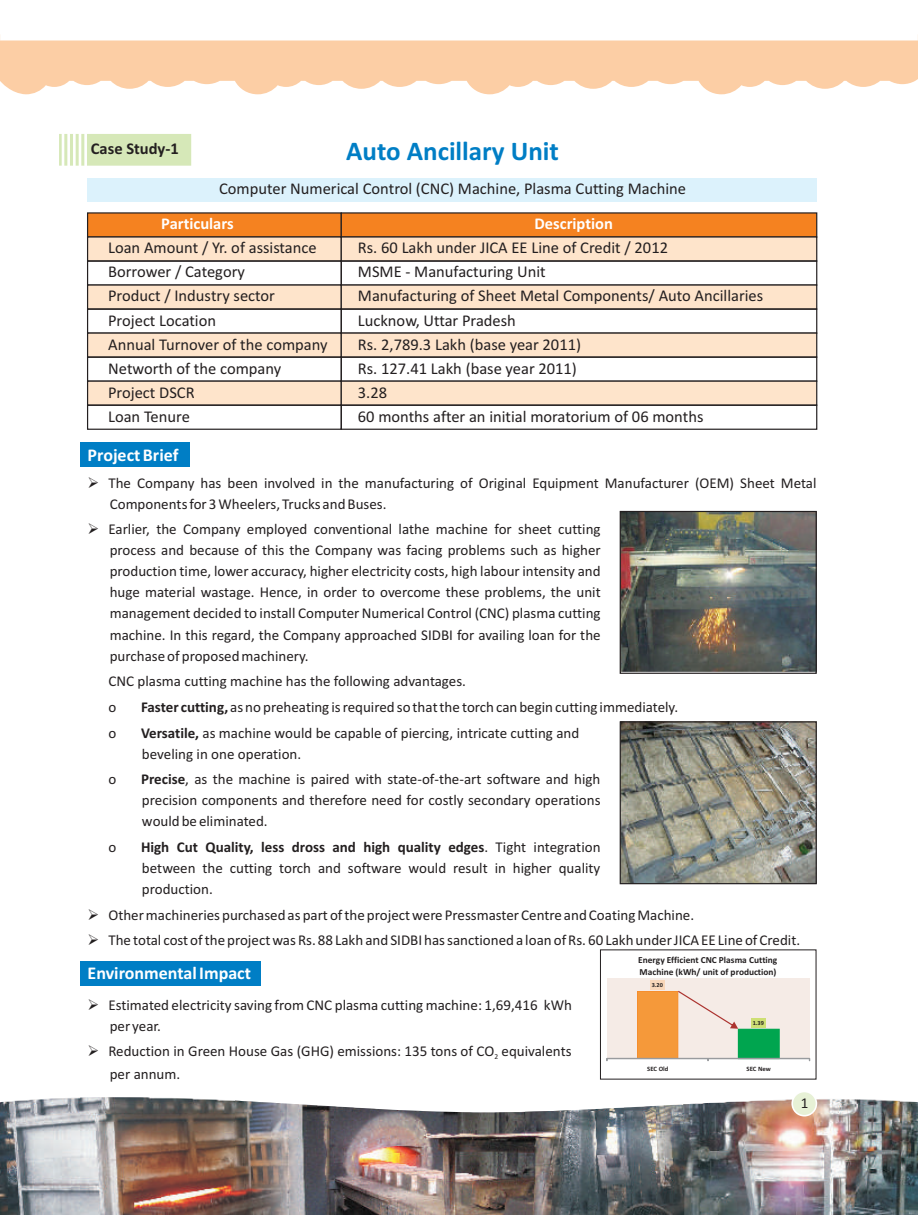
<style>
.page{position:relative;width:918px;height:1215px;background:#fff}
.page>*{position:absolute;margin:0;border:0;box-sizing:border-box;transform-origin:0 0}
.t1{font:700 27px "Calibri";color:#007ec5}
.t2{font:700 18px "Calibri";color:#fff}
.t3{font:16.5px "Calibri";color:#231f20}
.t4{font:700 16.5px "Calibri";color:#fff}
.t5{font:700 16.5px "Calibri";color:#231f20}
.t6{font:15px/21px "Calibri";color:#231f20}
.t7{font:700 9.3px/11.6px "Calibri";color:#231f20}
.t8{font:7.5px "Calibri";color:#231f20}
.t9{font:700 6.6px "Calibri";color:#231f20}
.t10{font:700 6.15px "Calibri";color:#231f20}
.s1{font-weight:700}
</style>
<div class="page">
<svg style="left:1px;top:35px;width:917px;height:59px;fill:#fccea5"></svg>
<img style="left:1px;top:1097px;width:235px;height:118px">
<img style="left:236px;top:1100px;width:290px;height:115px">
<img style="left:526px;top:1105px;width:131px;height:110px">
<img style="left:657px;top:1099px;width:261px;height:116px">
<svg style="left:791px;top:1091px;width:26px;height:26px"></svg>
<div style="left:793px;top:1092px;width:23px;height:23px;background:#e7f1d6;border-radius:50%"></div>
<img style="left:622px;top:723px;width:193px;height:159px">
<div style="left:620px;top:721px;width:197px;height:163px;border:1px solid #231f20"></div>
<svg style="left:59px;top:134px;width:132px;height:32px;background:#daeabf"></svg>
<div style="left:88px;top:178px;width:729px;height:23px;background:#dcf2fc"></div>
<div style="left:87px;top:212px;width:255px;height:26px;background:#f58220"></div>
<div style="left:341px;top:212px;width:476px;height:26px;background:#f58220"></div>
<div style="left:87px;top:236px;width:255px;height:26px;background:#fee4cb;border:1px solid #231f20"></div>
<div style="left:341px;top:236px;width:476px;height:26px;background:#fee4cb;border:1px solid #231f20"></div>
<div style="left:87px;top:260px;width:255px;height:26px;border:1px solid #231f20"></div>
<div style="left:341px;top:260px;width:476px;height:26px;border:1px solid #231f20"></div>
<div style="left:87px;top:284px;width:255px;height:26px;background:#fee4cb;border:1px solid #231f20"></div>
<div style="left:341px;top:284px;width:476px;height:26px;background:#fee4cb;border:1px solid #231f20"></div>
<div style="left:87px;top:308px;width:255px;height:26px;border:1px solid #231f20"></div>
<div style="left:341px;top:308px;width:476px;height:26px;border:1px solid #231f20"></div>
<div style="left:87px;top:332px;width:255px;height:26px;background:#fee4cb;border:1px solid #231f20"></div>
<div style="left:341px;top:332px;width:476px;height:26px;background:#fee4cb;border:1px solid #231f20"></div>
<div style="left:87px;top:357px;width:255px;height:25px;border:1px solid #231f20"></div>
<div style="left:341px;top:357px;width:476px;height:25px;border:1px solid #231f20"></div>
<div style="left:87px;top:381px;width:255px;height:25px;background:#fee4cb;border:1px solid #231f20"></div>
<div style="left:341px;top:381px;width:476px;height:25px;background:#fee4cb;border:1px solid #231f20"></div>
<div style="left:87px;top:405px;width:255px;height:25px;border:1px solid #231f20"></div>
<div style="left:341px;top:405px;width:476px;height:25px;border:1px solid #231f20"></div>
<div style="left:81px;top:443px;width:109px;height:24px;background:#007ec5"></div>
<div style="left:81px;top:961px;width:180px;height:24px;background:#007ec5"></div>
<div style="left:607px;top:979px;width:202px;height:80px;background:#f5ebe6"></div>
<div style="left:738px;top:1029px;width:42px;height:30px;background:#00a54f;border:1px solid #00a54f"></div>
<div style="left:607px;top:1058px;width:203px;height:1px;background:#808285;border:1px solid #999b9e"></div>
<div style="left:650px;top:980px;width:15px;height:9px;background:#f8d7ba"></div>
<div style="left:751px;top:1018px;width:15px;height:10px;background:#cedf74"></div>
<svg style="left:637px;top:991px;width:101px;height:70px"></svg>
<img style="left:622px;top:513px;width:193px;height:159px">
<div style="left:620px;top:511px;width:197px;height:163px;border:1px solid #231f20"></div>
<svg style="left:0;top:35px;width:1px;height:47px"></svg>
<img style="left:0;top:1102px;width:1px;height:113px">
<p class="t5" style="left:91px;top:142px;width:89px">Case Study-1</p>
<h1 class="t1" style="left:346px;top:140px;width:214px">Auto Ancillary Unit</h1>
<p class="t3" style="left:219px;top:181px;width:469px">Computer Numerical Control (CNC) Machine, Plasma Cutting Machine</p>
<p class="t4" style="left:161px;top:217px;width:74px">Particulars</p>
<p class="t4" style="left:534px;top:217px;width:80px">Description</p>
<p class="t3" style="left:108px;top:241px;width:210px">Loan Amount / Yr. of assistance</p>
<p class="t3" style="left:358px;top:241px;width:312px">Rs. 60 Lakh under JICA EE Line of Credit / 2012</p>
<p class="t3" style="left:108px;top:265px;width:138px">Borrower / Category</p>
<p class="t3" style="left:358px;top:265px;width:189px">MSME - Manufacturing Unit</p>
<p class="t3" style="left:108px;top:289px;width:168px">Product / Industry sector</p>
<p class="t3" style="left:358px;top:289px;width:407px">Manufacturing of Sheet Metal Components/ Auto Ancillaries</p>
<p class="t3" style="left:108px;top:313px;width:110px">Project Location</p>
<p class="t3" style="left:358px;top:313px;width:160px">Lucknow, Uttar Pradesh</p>
<p class="t3" style="left:108px;top:337px;width:221px">Annual Turnover of the company</p>
<p class="t3" style="left:358px;top:337px;width:225px">Rs. 2,789.3 Lakh (base year 2011)</p>
<p class="t3" style="left:108px;top:362px;width:175px">Networth of the company</p>
<p class="t3" style="left:358px;top:362px;width:221px">Rs. 127.41 Lakh (base year 2011)</p>
<p class="t3" style="left:108px;top:386px;width:88px">Project DSCR</p>
<p class="t3" style="left:358px;top:386px;width:31px">3.28</p>
<p class="t3" style="left:108px;top:410px;width:83px">Loan Tenure</p>
<p class="t3" style="left:358px;top:410px;width:347px">60 months after an initial moratorium of 06 months</p>
<p class="t2" style="left:88px;top:447px;width:92px">Project Brief</p>
<p class="t6" style="left:88px;top:473px;width:731px">➢The Company has been involved in the manufacturing of Original Equipment Manufacturer (OEM) Sheet Metal</p>
<p class="t6" style="left:108px;top:492px;width:494px;line-height:25.7px">Components for 3 Wheelers, Trucks and Buses.<br>Earlier, the Company employed conventional lathe machine for sheet cutting</p>
<p class="t6" style="left:110px;top:541px;width:492px;text-align:justify">process and because of this the Company was facing problems such as higher production time, lower accuracy, higher electricity costs, high labour intensity and huge material wastage. Hence, in order to overcome these problems, the unit management decided to install Computer Numerical Control (CNC) plasma cutting machine. In this regard, the Company approached SIDBI for availing loan for the purchase of proposed machinery.</p>
<p class="t6" style="left:108px;top:670px;width:359px;line-height:25.7px">CNC plasma cutting machine has the following advantages. o</p>
<p class="t6" style="left:141px;top:698px;width:539px"><span class="s1">Faster cutting,</span> as no preheating is required so that the torch can begin cutting immediately.</p>
<p class="t6" style="left:108px;top:723px;width:9px">o</p>
<p class="t6" style="left:141px;top:723px;width:440px"><span class="s1">Versatile,</span> as machine would be capable of piercing, intricate cutting and beveling in one operation.</p>
<p class="t6" style="left:108px;top:770px;width:9px">o</p>
<p class="t6" style="left:141px;top:770px;width:461px;text-align:justify"><span class="s1">Precise</span>, as the machine is paired with state-of-the-art software and high precision components and therefore need for costly secondary operations would be eliminated.</p>
<p class="t6" style="left:108px;top:838px;width:9px">o</p>
<p class="t6" style="left:141px;top:838px;width:461px"><span class="s1">High Cut Quality, less dross and high quality edges</span>. Tight integration between the cutting torch and software would result in higher quality</p>
<p class="t6" style="left:142px;top:880px;width:72px">production.</p>
<p class="t6" style="left:108px;top:903px;width:693px;line-height:25.7px">Other machineries purchased as part of the project were Pressmaster Centre and Coating Machine.<br>The total cost of the project was Rs. 88 Lakh and SIDBI has sanctioned a loan of Rs. 60 Lakh under JICA EE Line of Credit.</p>
<p class="t2" style="left:88px;top:966px;width:165px">Environmental Impact</p>
<p class="t6" style="left:88px;top:996px;width:486px">➢Estimated electricity saving from CNC plasma cutting machine: 1,69,416 kWh</p>
<p class="t6" style="left:108px;top:1014px;width:465px;line-height:25.7px">per year.<br>Reduction in Green House Gas (GHG) emissions: 135 tons of CO equivalents</p>
<p class="t8" style="left:494px;top:1054px;width:5px">2</p>
<p class="t6" style="left:110px;top:1064px;width:72px">per annum.</p>
<p class="t7" style="left:638px;top:955px;width:141px">Energy Efficient CNC Plasma Cutting<br>Machine (kWh/ unit of production)</p>
<p class="t10" style="left:652px;top:982px;width:13px">3.20</p>
<p class="t10" style="left:753px;top:1020px;width:13px">1.39</p>
<p class="t9" style="left:647px;top:1066px;width:23px">SEC Old</p>
<p class="t9" style="left:746px;top:1066px;width:26px">SEC New</p>
<p class="t6" style="left:801px;top:1094px;width:9px">1</p>
</div>
